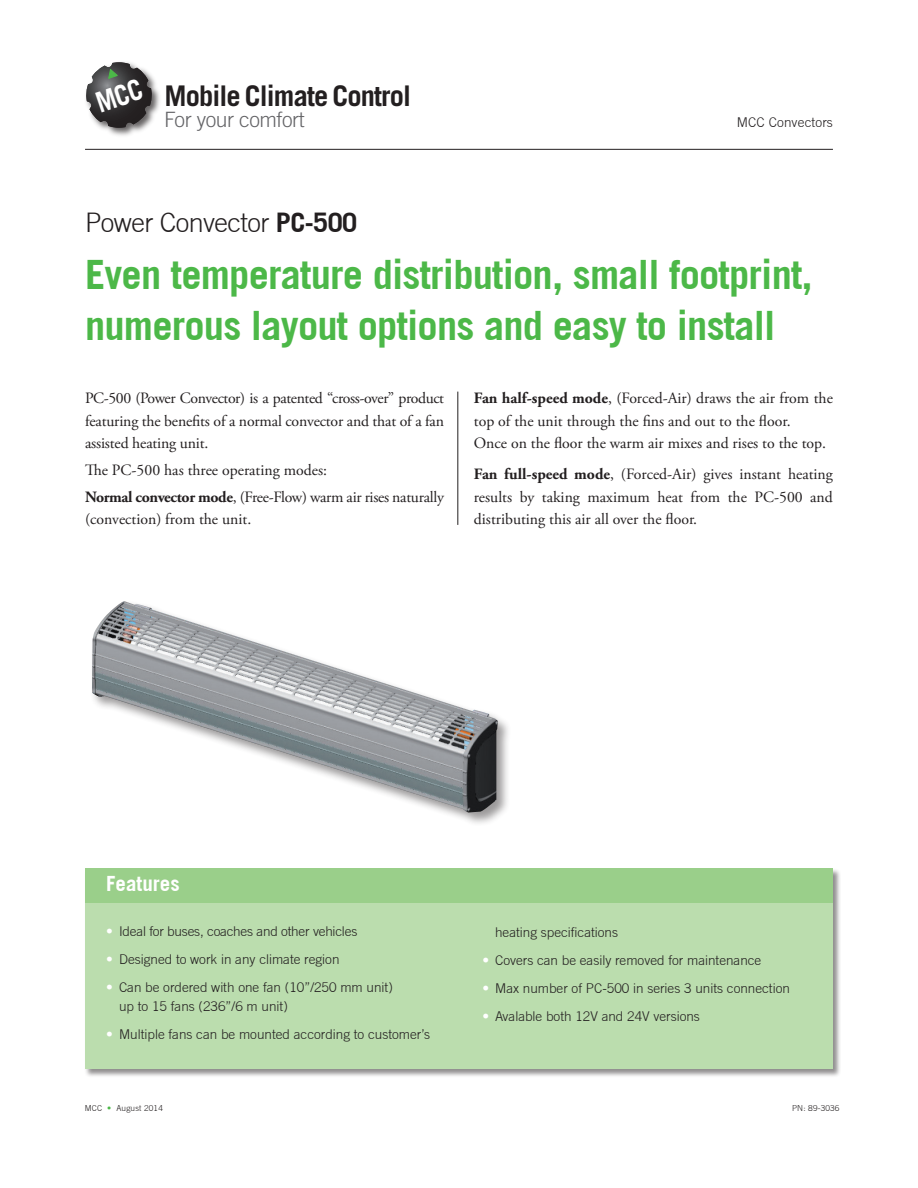
<style>
.page{position:relative;width:918px;height:1188px;background:#fff}
.page>*{position:absolute;margin:0;border:0;box-sizing:border-box;transform-origin:0 0}
.grön_rubrik{font:700 40.5px/51px "Trade Gothic";letter-spacing:-.02em;color:#4cb848}
.t1{font:700 28.5px "Trade Gothic";letter-spacing:-.03em;color:#231f20}
.överrubrik{font:300 27px "Trade Gothic";letter-spacing:-.02em;color:#231f20}
.t2{font:300 21.15px "Trade Gothic";letter-spacing:-.02em;color:#636366}
.faktarubrik{font:700 21px "Trade Gothic";color:#fff}
.bröd{font:15.75px/22.5px "Adobe Garamond Pro";color:#231f20;text-align:justify}
.tabelltext_vänsterst{font:300 13.5px/19.5px "Trade Gothic";color:#231f20}
.litet_sidhuvud{font:300 13.5px "Trade Gothic";letter-spacing:.01em;color:#231f20}
.datum{font:300 8.25px "Trade Gothic";letter-spacing:.02em;color:#231f20}
.s1{font-weight:700}
.s2{color:#fff}
.s3{color:#4cb848}
</style>
<div class="page">
<hr style="left:85px;top:149px;width:748px;height:1px;background:#231f20">
<img style="left:101px;top:77px;width:59px;height:59px">
<div style="left:85px;top:868px;width:757px;height:210px;background:#231f20;opacity:.5"></div>
<div style="left:85px;top:868px;width:748px;height:201px;background:#bbddae"></div>
<div style="left:85px;top:868px;width:748px;height:34px;background:#9acf8a"></div>
<hr style="left:457px;top:392px;width:1px;height:133px;background:#231f20">
<div style="left:90px;top:600px;width:422px;height:226px;background:#231f20;opacity:.45"></div>
<img style="left:92px;top:601px;width:406px;height:211px">
<svg style="left:86px;top:62px;width:66px;height:66px;background:#626262"></svg>
<h2 class="t1" style="left:164px;top:79px;width:248px">Mobile Climate Control</h2>
<h3 class="t2" style="left:164px;top:107px;width:142px">For your comfort</h3>
<p class="överrubrik" style="left:85px;top:206px;width:274px">Power Convector <span class="s1">PC-500</span></p>
<p class="litet_sidhuvud" style="left:737px;top:114px;width:98px">MCC Convectors</p>
<p class="grön_rubrik" style="left:85px;top:248px;width:729px">Even temperature distribution, small footprint, numerous layout options and easy to install</p>
<p class="bröd" style="left:85px;top:387px;width:361px">PC-500 (Power Convector) is a patented “cross-over” product featuring the benefits of a normal convector and that of a fan assisted heating unit.</p>
<p class="bröd" style="left:85px;top:459px;width:243px">The PC-500 has three operating modes:</p>
<p class="bröd" style="left:85px;top:486px;width:361px"><span class="s1">Normal convector mode</span>, (Free-Flow) warm air rises naturally (convection) from the unit.</p>
<p class="bröd" style="left:474px;top:387px;width:361px"><span class="s1">Fan half-speed mode</span>, (Forced-Air) draws the air from the top of the unit through the fins and out to the floor.</p>
<p class="bröd" style="left:474px;top:432px;width:354px">Once on the floor the warm air mixes and rises to the top.</p>
<p class="bröd" style="left:474px;top:463px;width:361px"><span class="s1">Fan full-speed mode</span>, (Forced-Air) gives instant heating results by taking maximum heat from the PC-500 and distributing this air all over the floor.</p>
<p class="faktarubrik" style="left:106px;top:871px;width:75px">Features</p>
<p class="tabelltext_vänsterst" style="left:106px;top:921px;width:253px"><span class="s2">•</span> Ideal for buses, coaches and other vehicles</p>
<p class="tabelltext_vänsterst" style="left:106px;top:949px;width:235px"><span class="s2">•</span> Designed to work in any climate region</p>
<p class="tabelltext_vänsterst" style="left:119px;top:977px;width:275px;text-indent:-13px"><span class="s2">•</span> Can be ordered with one fan (10”/250 mm unit) up to 15 fans (236”/6 m unit)</p>
<p class="tabelltext_vänsterst" style="left:106px;top:1025px;width:325px"><span class="s2">•</span> Multiple fans can be mounted according to customer’s</p>
<p class="tabelltext_vänsterst" style="left:495px;top:922px;width:125px">heating specifications</p>
<p class="tabelltext_vänsterst" style="left:482px;top:950px;width:281px"><span class="s2">•</span> Covers can be easily removed for maintenance</p>
<p class="tabelltext_vänsterst" style="left:482px;top:978px;width:309px"><span class="s2">•</span> Max number of PC-500 in series 3 units connection</p>
<p class="tabelltext_vänsterst" style="left:482px;top:1006px;width:219px"><span class="s2">•</span> Avalable both 12V and 24V versions</p>
<p class="datum" style="left:85px;top:1104px;width:80px">MCC <span class="s3">•</span> August 2014</p>
<p class="datum" style="left:792px;top:1104px;width:49px">PN: 89-3036</p>
</div>
